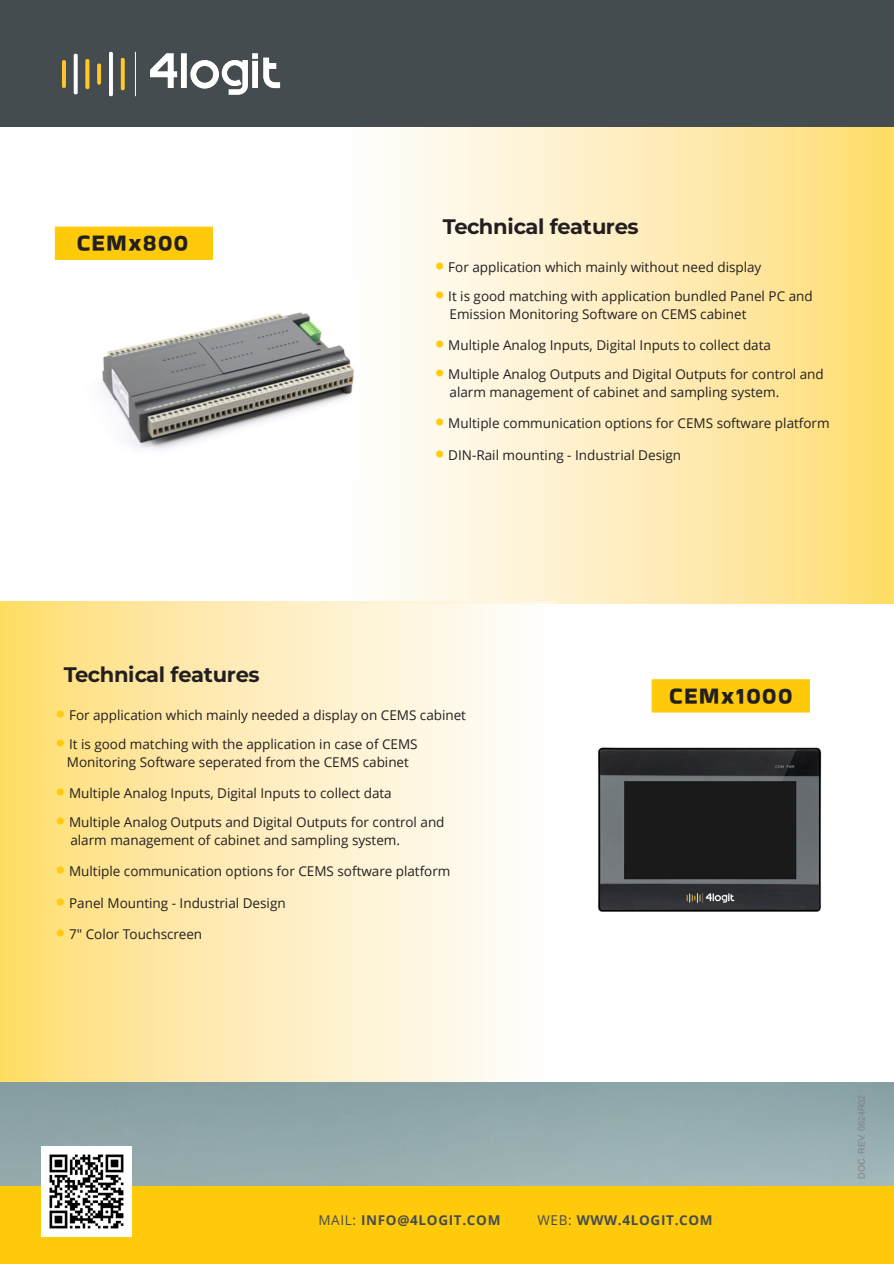
<style>
.page{position:relative;width:894px;height:1264px;background:#fff}
.page>*{position:absolute;margin:0;border:0;box-sizing:border-box;transform-origin:0 0}
.t1{font:24px "Bakbak One";letter-spacing:.06em;color:#231f20}
.t2{font:700 21px "Montserrat";letter-spacing:-.02em;color:#231f20}
.t3{font:13.5px/18px "Open Sans";color:#231f20}
.t4{font:700 13.5px "Open Sans";letter-spacing:.05em;color:#454c50}
.t5{font:9px "Arial";color:#808285}
.s1{font-family:"Montserrat";font-weight:900;font-size:21px;color:#feca0a}
.s2{font-weight:400}
</style>
<div class="page">
<svg style="left:392px;top:128px;width:501px;height:475px;background:#feecb7"></svg>
<svg style="left:0;top:601px;width:553px;height:480px;background:#feedbc"></svg>
<div style="left:0;top:0;width:893px;height:127px;background:#454c50"></div>
<img style="left:102px;top:312px;width:253px;height:138px">
<img style="left:61px;top:51px;width:220px;height:46px">
<div style="left:55px;top:226px;width:157px;height:33px;background:#feca0a"></div>
<img style="left:0;top:1081px;width:893px;height:105px">
<div style="left:0;top:1186px;width:893px;height:77px;background:#feca0a"></div>
<img style="left:598px;top:747px;width:224px;height:165px">
<div style="left:651px;top:679px;width:157px;height:33px;background:#feca0a"></div>
<div style="left:41px;top:1146px;width:90px;height:90px;background:#fff"></div>
<img style="left:49px;top:1154px;width:75px;height:75px">
<h1 class="t1" style="left:77px;top:226px;width:113px">CEMx800</h1>
<h2 class="t2" style="left:443px;top:213px;width:197px">Technical features</h2>
<p class="t3" style="left:435px;top:260px;width:327px"><span class="s1">•</span> For application which mainly without need display</p>
<p class="t3" style="left:449px;top:288px;width:364px;text-indent:-14px"><span class="s1">•</span> It is good matching with application bundled Panel PC and<br>Emission Monitoring Software on CEMS cabinet</p>
<p class="t3" style="left:435px;top:338px;width:337px"><span class="s1">•</span> Multiple Analog Inputs, Digital Inputs to collect data</p>
<p class="t3" style="left:449px;top:366px;width:375px;text-indent:-14px"><span class="s1">•</span> Multiple Analog Outputs and Digital Outputs for control and alarm management of cabinet and sampling system.</p>
<p class="t3" style="left:435px;top:416px;width:395px"><span class="s1">•</span> Multiple communication options for CEMS software platform</p>
<p class="t3" style="left:435px;top:447px;width:247px"><span class="s1">•</span> DIN-Rail mounting - Industrial Design</p>
<h2 class="t2" style="left:64px;top:661px;width:197px">Technical features</h2>
<p class="t3" style="left:56px;top:707px;width:411px"><span class="s1">•</span> For application which mainly needed a display on CEMS cabinet</p>
<p class="t3" style="left:56px;top:736px;width:363px;text-align:center"><span class="s1">•</span> It is good matching with the application in case of CEMS<br>Monitoring Software seperated from the CEMS cabinet</p>
<p class="t3" style="left:56px;top:785px;width:337px"><span class="s1">•</span> Multiple Analog Inputs, Digital Inputs to collect data</p>
<p class="t3" style="left:70px;top:814px;width:375px;text-indent:-14px"><span class="s1">•</span> Multiple Analog Outputs and Digital Outputs for control and alarm management of cabinet and sampling system.</p>
<p class="t3" style="left:56px;top:863px;width:395px"><span class="s1">•</span> Multiple communication options for CEMS software platform</p>
<p class="t3" style="left:56px;top:895px;width:231px"><span class="s1">•</span> Panel Mounting - Industrial Design</p>
<p class="t3" style="left:56px;top:926px;width:147px"><span class="s1">•</span> 7" Color Touchscreen</p>
<h1 class="t1" style="left:669px;top:678px;width:125px">CEMx1000</h1>
<p class="t4" style="left:318px;top:1214px;width:183px"><span class="s2">MAIL:</span> INFO@4LOGIT.COM</p>
<p class="t4" style="left:537px;top:1214px;width:177px"><span class="s2">WEB:</span> WWW.4LOGIT.COM</p>
<p class="t5" style="left:857px;top:1178px;width:86px;rotate:-90deg">DOC. REV. 0624R02</p>
</div>
